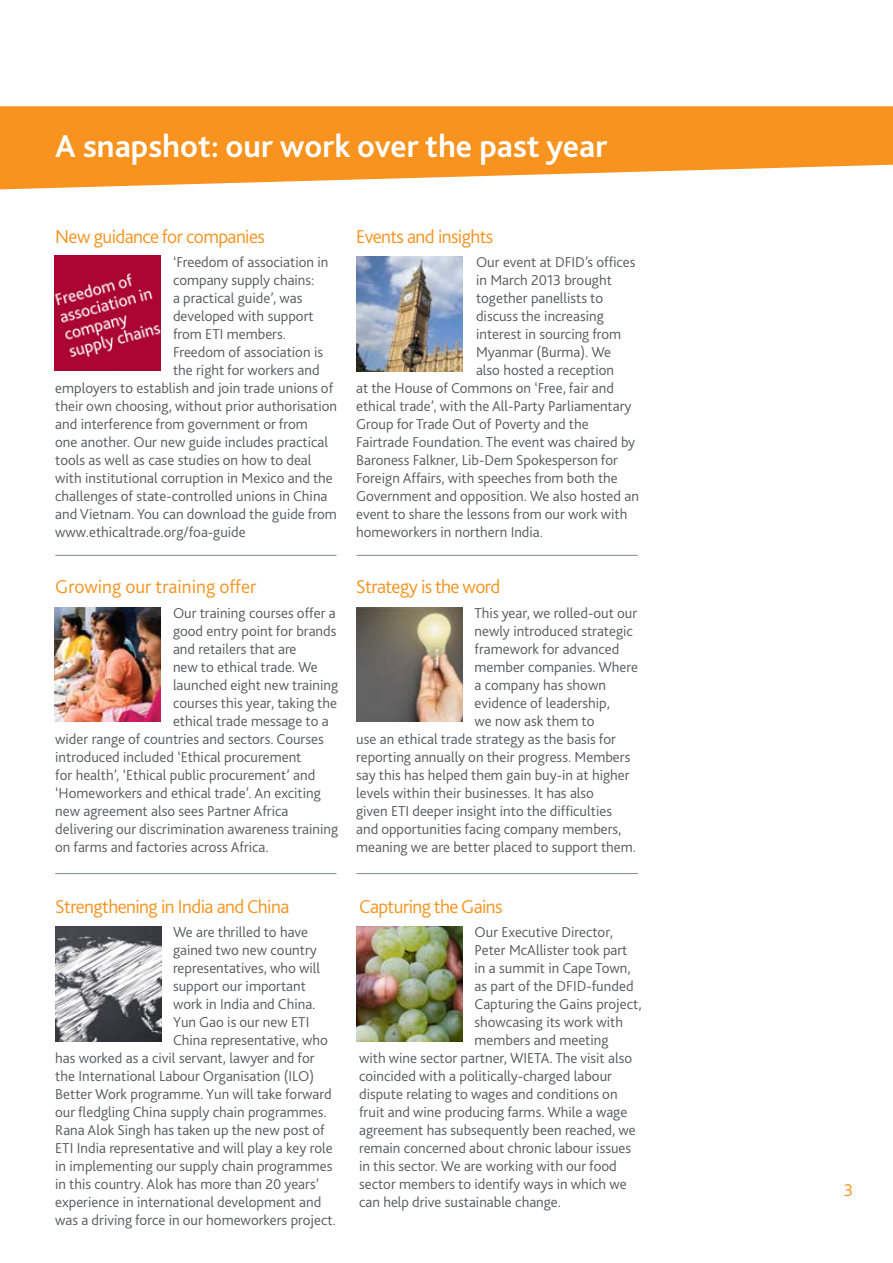
<style>
.page{position:relative;width:893px;height:1263px;background:#fff}
.page>*{position:absolute;margin:0;border:0;box-sizing:border-box;transform-origin:0 0}
.t1{font:700 33px "Bliss 2";color:#fff}
.t2{font:300 19.5px "Bliss 2";letter-spacing:-.03em;color:#f7931e}
.t3{font:300 19.5px "Bliss 2";color:#f7931e}
.t4{font:300 18px "Bliss 2";color:#f79320}
.t5{font:300 15px "Bliss 2";color:#58595b}
</style>
<div class="page">
<svg style="left:0;top:106px;width:893px;height:84px;background:#f8a441"></svg>
<hr style="left:55px;top:555px;width:282px;height:1px;background:#7d8f90">
<hr style="left:357px;top:555px;width:281px;height:1px;background:#7d8f90">
<hr style="left:55px;top:873px;width:282px;height:1px;background:#7d8f90">
<hr style="left:357px;top:873px;width:281px;height:1px;background:#7d8f90">
<img style="left:357px;top:607px;width:106px;height:115px">
<img style="left:357px;top:257px;width:106px;height:115px">
<img style="left:54px;top:255px;width:106px;height:115px">
<img style="left:55px;top:927px;width:107px;height:115px">
<img style="left:357px;top:927px;width:106px;height:115px">
<img style="left:54px;top:607px;width:106px;height:115px">
<h1 class="t1" style="left:55px;top:126px;width:554px">A snapshot: our work over the past year</h1>
<h2 class="t2" style="left:55px;top:224px;width:211px">New guidance for companies</h2>
<p class="t5" style="left:173px;top:253px;width:157px">‘Freedom of association in</p>
<p class="t5" style="left:173px;top:271px;width:143px">company supply chains:</p>
<p class="t5" style="left:173px;top:289px;width:131px">a practical guide’, was</p>
<p class="t5" style="left:173px;top:307px;width:142px">developed with support</p>
<p class="t5" style="left:173px;top:325px;width:115px">from ETI members.</p>
<p class="t5" style="left:173px;top:343px;width:152px">Freedom of association is</p>
<p class="t5" style="left:173px;top:361px;width:148px">the right for workers and</p>
<p class="t5" style="left:55px;top:379px;width:279px">employers to establish and join trade unions of</p>
<p class="t5" style="left:55px;top:397px;width:283px">their own choosing, without prior authorisation</p>
<p class="t5" style="left:55px;top:415px;width:254px">and interference from government or from</p>
<p class="t5" style="left:55px;top:433px;width:274px">one another. Our new guide includes practical</p>
<p class="t5" style="left:55px;top:451px;width:258px">tools as well as case studies on how to deal</p>
<p class="t5" style="left:55px;top:469px;width:279px">with institutional corruption in Mexico and the</p>
<p class="t5" style="left:55px;top:487px;width:274px">challenges of state-controlled unions in China</p>
<p class="t5" style="left:55px;top:505px;width:283px">and Vietnam. You can download the guide from</p>
<p class="t5" style="left:55px;top:523px;width:192px">www.ethicaltrade.org/foa-guide</p>
<h2 class="t3" style="left:55px;top:575px;width:203px">Growing our training offer</h2>
<p class="t5" style="left:173px;top:603px;width:164px">Our training courses offer a</p>
<p class="t5" style="left:173px;top:621px;width:165px">good entry point for brands</p>
<p class="t5" style="left:173px;top:639px;width:125px">and retailers that are</p>
<p class="t5" style="left:173px;top:657px;width:146px">new to ethical trade. We</p>
<p class="t5" style="left:173px;top:675px;width:167px">launched eight new training</p>
<p class="t5" style="left:173px;top:693px;width:165px">courses this year, taking the</p>
<p class="t5" style="left:173px;top:711px;width:157px">ethical trade message to a</p>
<p class="t5" style="left:55px;top:729px;width:270px">wider range of countries and sectors. Courses</p>
<p class="t5" style="left:55px;top:747px;width:248px">introduced included ‘Ethical procurement</p>
<p class="t5" style="left:55px;top:765px;width:262px">for health’, ‘Ethical public procurement’ and</p>
<p class="t5" style="left:55px;top:783px;width:267px">‘Homeworkers and ethical trade’. An exciting</p>
<p class="t5" style="left:55px;top:801px;width:235px">new agreement also sees Partner Africa</p>
<p class="t5" style="left:55px;top:819px;width:284px">delivering our discrimination awareness training</p>
<p class="t5" style="left:55px;top:837px;width:215px">on farms and factories across Africa.</p>
<h2 class="t2" style="left:55px;top:894px;width:236px">Strengthening in India and China</h2>
<p class="t5" style="left:173px;top:923px;width:137px">We are thrilled to have</p>
<p class="t5" style="left:173px;top:941px;width:145px">gained two new country</p>
<p class="t5" style="left:173px;top:959px;width:149px">representatives, who will</p>
<p class="t5" style="left:173px;top:977px;width:135px">support our important</p>
<p class="t5" style="left:173px;top:995px;width:144px">work in India and China.</p>
<p class="t5" style="left:173px;top:1013px;width:138px">Yun Gao is our new ETI</p>
<p class="t5" style="left:173px;top:1031px;width:157px">China representative, who</p>
<p class="t5" style="left:55px;top:1049px;width:261px">has worked as a civil servant, lawyer and for</p>
<p class="t5" style="left:55px;top:1067px;width:260px">the International Labour Organisation (ILO)</p>
<p class="t5" style="left:55px;top:1085px;width:278px">Better Work programme. Yun will take forward</p>
<p class="t5" style="left:55px;top:1103px;width:273px">our fledgling China supply chain programmes.</p>
<p class="t5" style="left:55px;top:1121px;width:271px">Rana Alok Singh has taken up the new post of</p>
<p class="t5" style="left:55px;top:1139px;width:279px">ETI India representative and will play a key role</p>
<p class="t5" style="left:55px;top:1157px;width:279px">in implementing our supply chain programmes</p>
<p class="t5" style="left:55px;top:1175px;width:265px">in this country. Alok has more than 20 years’</p>
<p class="t5" style="left:55px;top:1193px;width:268px">experience in international development and</p>
<p class="t5" style="left:55px;top:1211px;width:282px">was a driving force in our homeworkers project.</p>
<h2 class="t2" style="left:356px;top:224px;width:139px">Events and insights</h2>
<p class="t5" style="left:476px;top:253px;width:161px">Our event at DFID’s offices</p>
<p class="t5" style="left:476px;top:271px;width:137px">in March 2013 brought</p>
<p class="t5" style="left:476px;top:289px;width:129px">together panellists to</p>
<p class="t5" style="left:476px;top:307px;width:129px">discuss the increasing</p>
<p class="t5" style="left:476px;top:325px;width:147px">interest in sourcing from</p>
<p class="t5" style="left:476px;top:343px;width:137px">Myanmar (Burma). We</p>
<p class="t5" style="left:476px;top:361px;width:140px">also hosted a reception</p>
<p class="t5" style="left:356px;top:379px;width:259px">at the House of Commons on ‘Free, fair and</p>
<p class="t5" style="left:356px;top:397px;width:277px">ethical trade’, with the All-Party Parliamentary</p>
<p class="t5" style="left:356px;top:415px;width:234px">Group for Trade Out of Poverty and the</p>
<p class="t5" style="left:356px;top:433px;width:281px">Fairtrade Foundation. The event was chaired by</p>
<p class="t5" style="left:356px;top:451px;width:263px">Baroness Falkner, Lib-Dem Spokesperson for</p>
<p class="t5" style="left:356px;top:469px;width:263px">Foreign Affairs, with speeches from both the</p>
<p class="t5" style="left:356px;top:487px;width:284px">Government and opposition. We also hosted an</p>
<p class="t5" style="left:356px;top:505px;width:273px">event to share the lessons from our work with</p>
<p class="t5" style="left:356px;top:523px;width:188px">homeworkers in northern India.</p>
<h2 class="t2" style="left:356px;top:575px;width:146px">Strategy is the word</h2>
<p class="t5" style="left:474px;top:603px;width:164px">This year, we rolled-out our</p>
<p class="t5" style="left:474px;top:621px;width:160px">newly introduced strategic</p>
<p class="t5" style="left:474px;top:639px;width:146px">framework for advanced</p>
<p class="t5" style="left:474px;top:657px;width:165px">member companies. Where</p>
<p class="t5" style="left:474px;top:675px;width:133px">a company has shown</p>
<p class="t5" style="left:474px;top:693px;width:137px">evidence of leadership,</p>
<p class="t5" style="left:474px;top:711px;width:121px">we now ask them to</p>
<p class="t5" style="left:356px;top:729px;width:261px">use an ethical trade strategy as the basis for</p>
<p class="t5" style="left:356px;top:747px;width:276px">reporting annually on their progress. Members</p>
<p class="t5" style="left:356px;top:765px;width:275px">say this has helped them gain buy-in at higher</p>
<p class="t5" style="left:356px;top:783px;width:239px">levels within their businesses. It has also</p>
<p class="t5" style="left:356px;top:801px;width:257px">given ETI deeper insight into the difficulties</p>
<p class="t5" style="left:356px;top:819px;width:267px">and opportunities facing company members,</p>
<p class="t5" style="left:356px;top:837px;width:281px">meaning we are better placed to support them.</p>
<h2 class="t2" style="left:359px;top:894px;width:145px">Capturing the Gains</h2>
<p class="t5" style="left:474px;top:923px;width:140px">Our Executive Director,</p>
<p class="t5" style="left:474px;top:941px;width:154px">Peter McAllister took part</p>
<p class="t5" style="left:474px;top:959px;width:158px">in a summit in Cape Town,</p>
<p class="t5" style="left:474px;top:977px;width:161px">as part of the DFID-funded</p>
<p class="t5" style="left:474px;top:995px;width:169px">Capturing the Gains project,</p>
<p class="t5" style="left:474px;top:1013px;width:150px">showcasing its work with</p>
<p class="t5" style="left:474px;top:1031px;width:136px">members and meeting</p>
<p class="t5" style="left:359px;top:1049px;width:275px">with wine sector partner, WIETA. The visit also</p>
<p class="t5" style="left:359px;top:1067px;width:254px">coincided with a politically-charged labour</p>
<p class="t5" style="left:359px;top:1085px;width:260px">dispute relating to wages and conditions on</p>
<p class="t5" style="left:359px;top:1103px;width:270px">fruit and wine producing farms. While a wage</p>
<p class="t5" style="left:359px;top:1121px;width:278px">agreement has subsequently been reached, we</p>
<p class="t5" style="left:359px;top:1139px;width:274px">remain concerned about chronic labour issues</p>
<p class="t5" style="left:359px;top:1157px;width:259px">in this sector. We are working with our food</p>
<p class="t5" style="left:359px;top:1175px;width:269px">sector members to identify ways in which we</p>
<p class="t5" style="left:359px;top:1193px;width:204px">can help drive sustainable change.</p>
<p class="t4" style="left:844px;top:1179px;width:11px">3</p>
</div>
